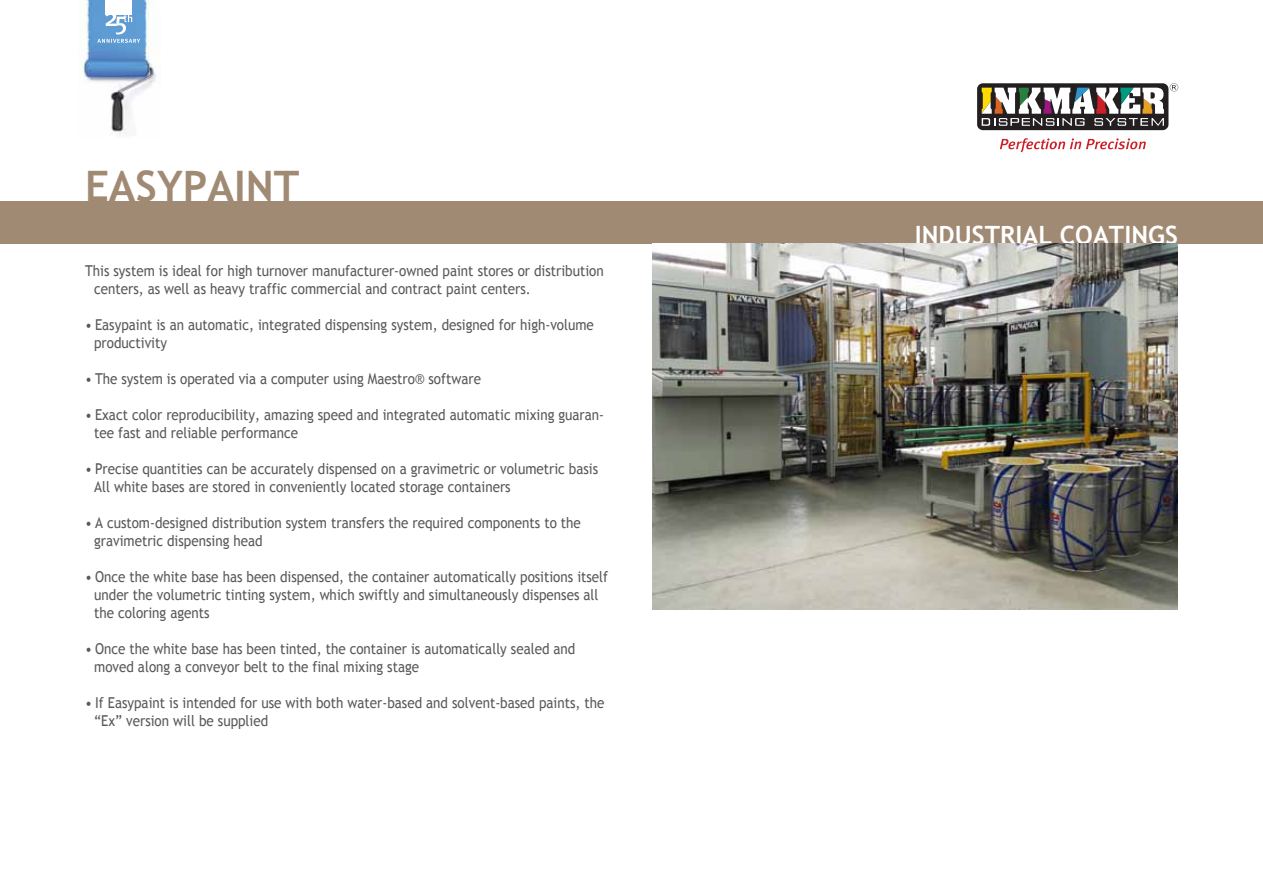
<style>
.page{position:relative;width:1263px;height:893px;background:#fff}
.page>*{position:absolute;margin:0;border:0;box-sizing:border-box;transform-origin:0 0}
.t1{font:700 42px "Trebuchet MS";color:#a08a74}
.t2{font:700 25.2px "Trebuchet MS";color:#fff}
.t3{font:15px/18px "Trebuchet MS";color:#595958;scale:.9 1}
</style>
<div class="page">
<img style="left:78px;top:0;width:83px;height:136px">
<div style="left:105px;top:0;width:27px;height:15px;background:#fff"></div>
<svg style="left:97px;top:12px;width:43px;height:31px"></svg>
<div style="left:0;top:201px;width:1263px;height:43px;background:#a08a74"></div>
<div style="left:977px;top:83px;width:191px;height:47px;background:#231f20;border-radius:6px"></div>
<svg style="left:982px;top:87px;width:182px;height:39px"></svg>
<svg style="left:1170px;top:83px;width:8px;height:8px"></svg>
<svg style="left:1000px;top:138px;width:146px;height:14px"></svg>
<img style="left:653px;top:243px;width:525px;height:366px">
<h1 class="t1" style="left:85px;top:160px;width:216px">EASYPAINT</h1>
<p class="t3" style="left:94px;top:261px;width:568px;text-indent:-9px">This system is ideal for high turnover manufacturer-owned paint stores or distribution centers, as well as heavy traffic commercial and contract paint centers.</p>
<p class="t3" style="left:94px;top:315px;width:557px;text-indent:-9px">• Easypaint is an automatic, integrated dispensing system, designed for high-volume productivity</p>
<p class="t3" style="left:85px;top:369px;width:442px">• The system is operated via a computer using Maestro® software</p>
<p class="t3" style="left:94px;top:405px;width:568px;text-indent:-9px">• Exact color reproducibility, amazing speed and integrated automatic mixing guaran&shy;tee fast and reliable performance</p>
<p class="t3" style="left:94px;top:459px;width:561px;text-indent:-9px">• Precise quantities can be accurately dispensed on a gravimetric or volumetric basis<br>All white bases are stored in conveniently located storage containers</p>
<p class="t3" style="left:94px;top:513px;width:542px;text-indent:-9px">• A custom-designed distribution system transfers the required components to the gravimetric dispensing head</p>
<p class="t3" style="left:94px;top:567px;width:573px;text-indent:-9px">• Once the white base has been dispensed, the container automatically positions itself under the volumetric tinting system, which swiftly and simultaneously dispenses all the coloring agents</p>
<p class="t3" style="left:94px;top:639px;width:536px;text-indent:-9px">• Once the white base has been tinted, the container is automatically sealed and moved along a conveyor belt to the final mixing stage</p>
<p class="t3" style="left:94px;top:693px;width:569px;text-indent:-9px">• If Easypaint is intended for use with both water-based and solvent-based paints, the “Ex” version will be supplied</p>
<h2 class="t2" style="left:915px;top:219px;width:265px">INDUSTRIAL COATINGS</h2>
</div>
